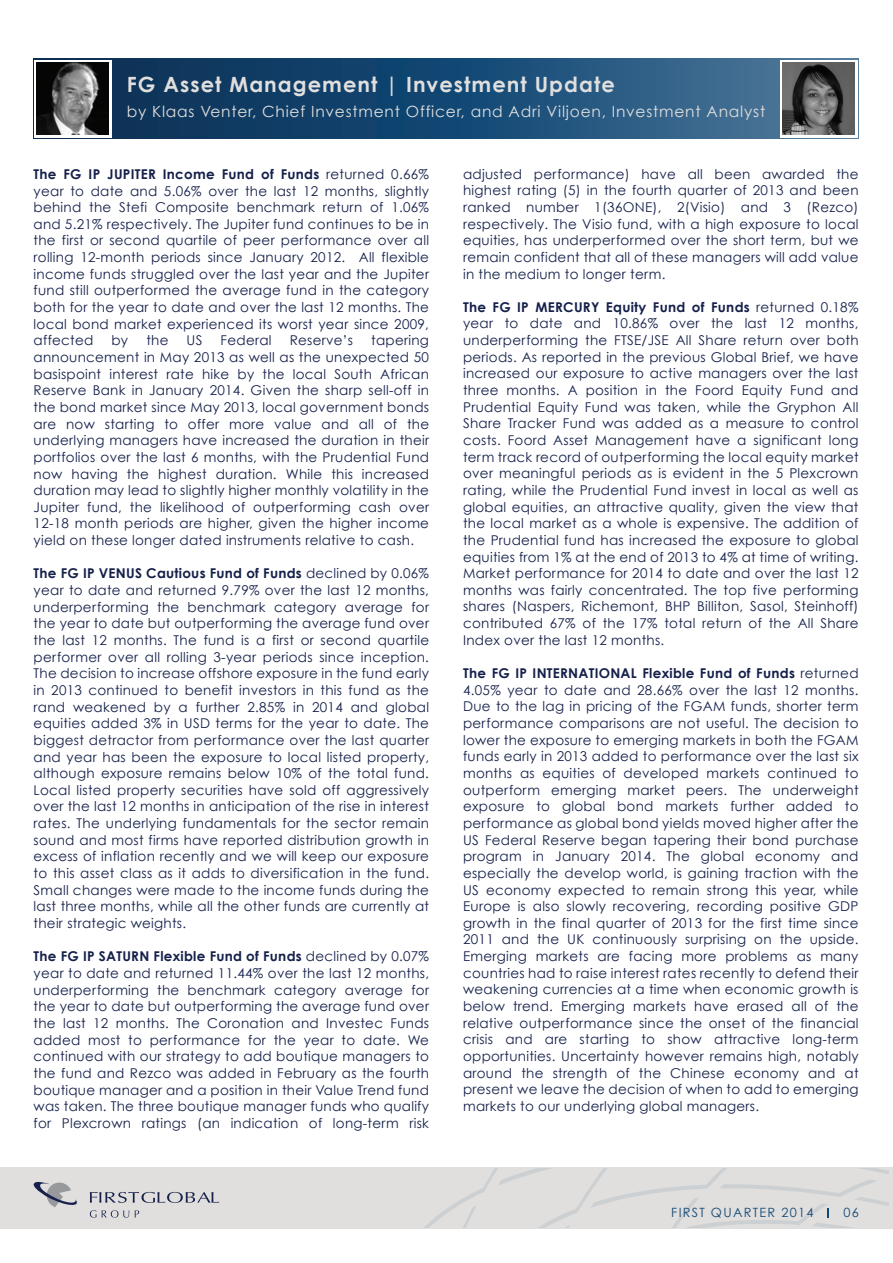
<style>
.page{position:relative;width:893px;height:1263px;background:#fff}
.page>*{position:absolute;margin:0;border:0;box-sizing:border-box;transform-origin:0 0}
.t1{font:700 21px "Century Gothic";letter-spacing:.05em;color:#e0dfde}
.t2{font:15.45px "Century Gothic";letter-spacing:.05em;color:#e0dfde}
.t3{font:13.5px/16.6px "Century Gothic";letter-spacing:.02em;color:#15204a;text-align:justify}
.t4{font:12.75px "Century Gothic";letter-spacing:.1em;color:#114875}
.s1{font-weight:700}
</style>
<div class="page">
<div style="left:0;top:1167px;width:893px;height:62px;background:#e0dfde"></div>
<svg style="left:90px;top:1192px;width:129px;height:11px"></svg>
<svg style="left:90px;top:1210px;width:6px;height:7px"></svg>
<svg style="left:102px;top:1210px;width:27px;height:7px"></svg>
<svg style="left:135px;top:1210px;width:4px;height:7px"></svg>
<svg style="left:33px;top:1182px;width:44px;height:25px"></svg>
<svg style="left:424px;top:1168px;width:465px;height:60px"></svg>
<svg style="left:33px;top:59px;width:825px;height:80px;background:#1e4d75"></svg>
<svg style="left:34px;top:60px;width:77px;height:77px"></svg>
<img style="left:37px;top:63px;width:72px;height:72px">
<div style="left:780px;top:60px;width:77px;height:77px;background:linear-gradient(to right,#6d6d6d,#595959)"></div>
<img style="left:782px;top:63px;width:72px;height:72px">
<h1 class="t1" style="left:127px;top:71px;width:490px">FG Asset Management | Investment Update</h1>
<p class="t2" style="left:127px;top:102px;width:640px">by Klaas Venter, Chief Investment Officer, and Adri Viljoen, Investment Analyst</p>
<p class="t3" style="left:34px;top:165px;width:397px"><span class="s1">The FG IP JUPITER Income Fund of Funds</span> returned 0.66% year to date and 5.06% over the last 12 months, slightly behind the Stefi Composite benchmark return of 1.06% and 5.21% respectively. The Jupiter fund continues to be in the first or second quartile of peer performance over all rolling 12-month periods since January 2012. All flexible income funds struggled over the last year and the Jupiter fund still outperformed the average fund in the category both for the year to date and over the last 12 months. The local bond market experienced its worst year since 2009, affected</p>
<p class="t3" style="left:34px;top:332px;width:397px;text-indent:338px">tapering announcement in May 2013 as well as the unexpected 50 basispoint interest rate hike by the local South African Reserve Bank in January 2014. Given the sharp sell-off in the bond market since May 2013, local government bonds are now starting to offer more value and all of the underlying managers have increased the duration in their portfolios over the last 6 months, with the Prudential Fund now having the highest duration. While this increased duration may lead to slightly higher monthly volatility in the Jupiter fund, the likelihood of outperforming cash over 12-18 month periods are higher, given the higher income yield on these longer dated instruments relative to cash.</p>
<p class="t3" style="left:34px;top:565px;width:397px"><span class="s1">The FG IP VENUS Cautious Fund of Funds</span> declined by 0.06% year to date and returned 9.79% over the last 12 months, underperforming the benchmark category average for the year to date but outperforming the average fund over the last 12 months. The fund is a first or second quartile performer over all rolling 3-year periods since inception.<br>The decision to increase offshore exposure in the fund early in 2013 continued to benefit investors in this fund as the rand weakened by a further 2.85% in 2014 and global equities added 3% in USD terms for the year to date. The biggest detractor from performance over the last quarter and year has been the exposure to local listed property, although exposure remains below 10% of the total fund.<br>Local listed property securities have sold off aggressively over the last 12 months in anticipation of the rise in interest rates. The underlying fundamentals for the sector remain sound and most firms have reported distribution growth in excess of inflation recently and we will keep our exposure to this asset class as it adds to diversification in the fund.<br>Small changes were made to the income funds during the last three months, while all the other funds are currently at their strategic weights.</p>
<p class="t3" style="left:34px;top:948px;width:397px"><span class="s1">The FG IP SATURN Flexible Fund of Funds</span> declined by 0.07% year to date and returned 11.44% over the last 12 months, underperforming the benchmark category average for the year to date but outperforming the average fund over the last 12 months. The Coronation and Investec Funds added most to performance for the year to date. We continued with our strategy to add boutique managers to the fund and Rezco was added in February as the fourth boutique manager and a position in their Value Trend fund was taken. The three boutique manager funds who qualify for Plexcrown ratings (an indication of long-term risk</p>
<p class="t3" style="left:112px;top:332px;width:18px">by</p>
<p class="t3" style="left:146px;top:332px;width:24px">the</p>
<p class="t3" style="left:187px;top:332px;width:17px">US</p>
<p class="t3" style="left:221px;top:332px;width:52px">Federal</p>
<p class="t3" style="left:290px;top:332px;width:65px">Reserve’s</p>
<p class="t3" style="left:463px;top:165px;width:397px">adjusted performance) have all been awarded the highest rating (5) in the fourth quarter of 2013 and been ranked number 1(36ONE), 2(Visio) and 3 (Rezco) respectively. The Visio fund, with a high exposure to local equities, has underperformed over the short term, but we remain confident that all of these managers will add value in the medium to longer term.</p>
<p class="t3" style="left:463px;top:298px;width:397px"><span class="s1">The FG IP MERCURY Equity Fund of Funds</span> returned 0.18% year to date and 10.86% over the last 12 months, underperforming the FTSE/JSE All Share return over both periods. As reported in the previous Global Brief, we have increased our exposure to active managers over the last three months. A position in the Foord Equity Fund and Prudential Equity Fund was taken, while the Gryphon All Share Tracker Fund was added as a measure to control costs. Foord Asset Management have a significant long term track record of outperforming the local equity market over meaningful periods as is evident in the 5 Plexcrown rating, while the Prudential Fund invest in local as well as global equities, an attractive quality, given the view that the local market as a whole is expensive. The addition of the Prudential fund has increased the exposure to global equities from 1% at the end of 2013 to 4% at time of writing.<br>Market performance for 2014 to date and over the last 12 months was fairly concentrated. The top five performing shares (Naspers, Richemont, BHP Billiton, Sasol, Steinhoff) contributed 67% of the 17% total return of the All Share Index over the last 12 months.</p>
<p class="t3" style="left:463px;top:665px;width:397px"><span class="s1">The FG IP INTERNATIONAL Flexible Fund of Funds</span> returned 4.05% year to date and 28.66% over the last 12 months.<br>Due to the lag in pricing of the FGAM funds, shorter term performance comparisons are not useful. The decision to lower the exposure to emerging markets in both the FGAM funds early in 2013 added to performance over the last six months as equities of developed markets continued to outperform emerging market peers. The underweight exposure to global bond markets further added to performance as global bond yields moved higher after the US Federal Reserve began tapering their bond purchase program in January 2014. The global economy and especially the develop world, is gaining traction with the US economy expected to remain strong this year, while Europe is also slowly recovering, recording positive GDP growth in the final quarter of 2013 for the first time since 2011 and the UK continuously surprising on the upside.<br>Emerging markets are facing more problems as many countries had to raise interest rates recently to defend their weakening currencies at a time when economic growth is below trend. Emerging markets have erased all of the relative outperformance since the onset of the financial crisis and are starting to show attractive long-term opportunities. Uncertainty however remains high, notably around the strength of the Chinese economy and at present we leave the decision of when to add to emerging markets to our underlying global managers.</p>
<p class="t4" style="left:671px;top:1205px;width:144px">FIRST QUARTER 2014</p>
<p class="t4" style="left:844px;top:1205px;width:17px">06</p>
</div>
